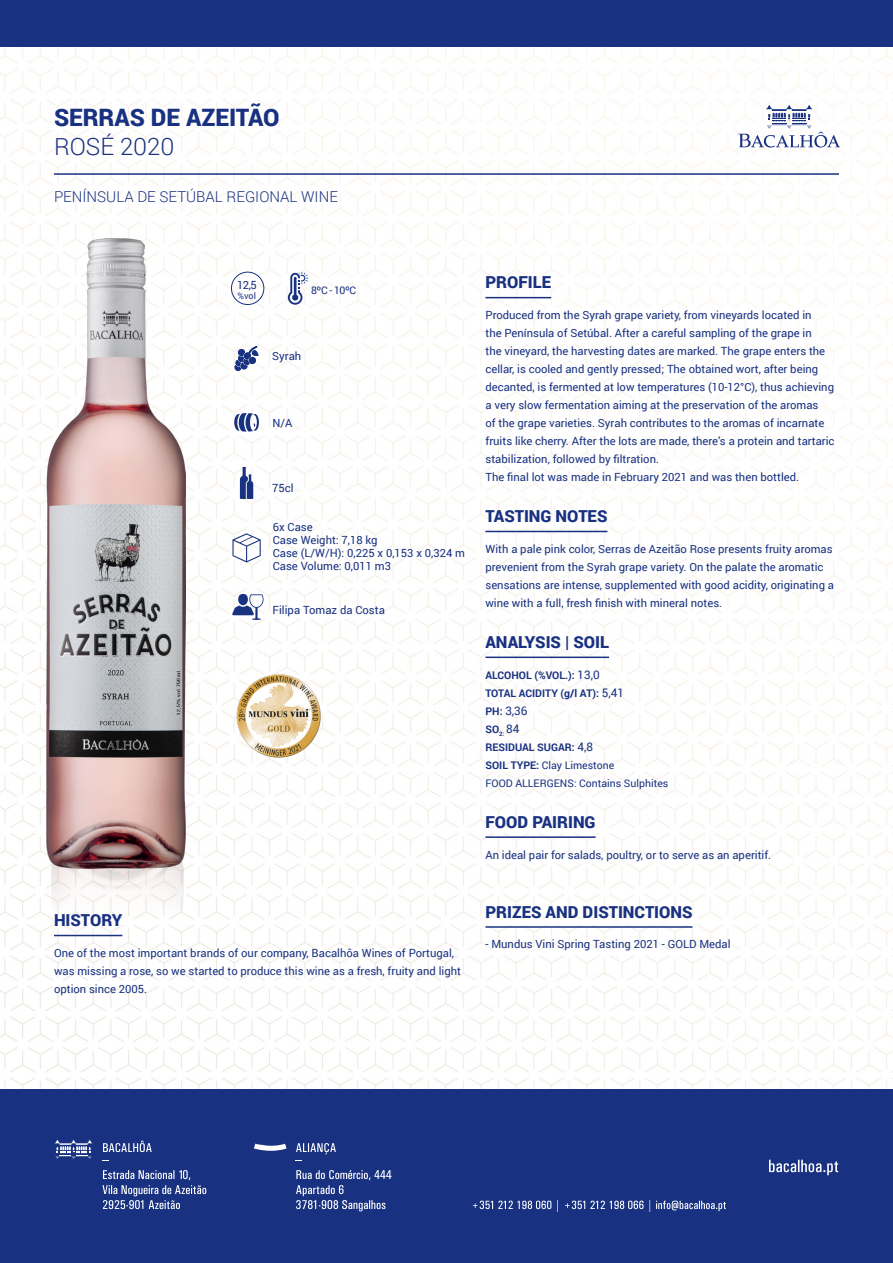
<style>
.page{position:relative;width:893px;height:1263px;background:#fff}
.page>*{position:absolute;margin:0;border:0;box-sizing:border-box;transform-origin:0 0}
.t1{font:900 24px "Roboto";color:#183181}
.t2{font:300 24px "Roboto";color:#183181}
.TITULOS_BLUE{font:900 16.5px "Roboto";color:#183181}
.t3{font:300 15px "Roboto";color:#183181}
.t4{font:11.85px "Roboto";color:#183181}
.t5{font:11.25px/18px "Roboto";color:#183181}
.t6{font:700 10.5px "Roboto";color:#183181}
.t7{font:10.5px/18px "Roboto";color:#183181}
.t8{font:9px "Roboto";color:#183181}
.s1{font-weight:400;font-size:11.85px}
.s2{font-weight:700;font-size:10.5px}
.s3{font-weight:700}
</style>
<div class="page">
<img style="left:0;top:47px;width:893px;height:1042px">
<div style="left:0;top:1089px;width:893px;height:174px;background:#183181"></div>
<div style="left:0;top:0;width:893px;height:47px;background:#183181"></div>
<svg style="left:473px;top:1200px;width:253px;height:12px"></svg>
<svg style="left:769px;top:1160px;width:69px;height:15px"></svg>
<svg style="left:55px;top:1140px;width:37px;height:19px"></svg>
<svg style="left:254px;top:1144px;width:33px;height:7px"></svg>
<svg style="left:296px;top:1170px;width:95px;height:41px"></svg>
<svg style="left:296px;top:1143px;width:40px;height:11px"></svg>
<svg style="left:102px;top:1170px;width:104px;height:39px"></svg>
<svg style="left:103px;top:1141px;width:49px;height:11px"></svg>
<svg style="left:232px;top:594px;width:32px;height:26px"></svg>
<hr style="left:54px;top:173px;width:785px;height:2px;background:#183181">
<svg style="left:738px;top:105px;width:102px;height:43px"></svg>
<hr style="left:485px;top:297px;width:66px;height:1px;background:#183181">
<hr style="left:485px;top:531px;width:122px;height:1px;background:#183181">
<hr style="left:485px;top:656px;width:124px;height:2px;background:#183181">
<hr style="left:485px;top:836px;width:111px;height:2px;background:#183181">
<hr style="left:485px;top:926px;width:207px;height:2px;background:#183181">
<svg style="left:232px;top:533px;width:29px;height:29px"></svg>
<svg style="left:234px;top:346px;width:25px;height:25px"></svg>
<svg style="left:234px;top:413px;width:25px;height:19px"></svg>
<svg style="left:240px;top:467px;width:13px;height:32px"></svg>
<div style="left:231px;top:272px;width:33px;height:33px;border:1px solid #183181;border-radius:50%"></div>
<svg style="left:288px;top:272px;width:20px;height:33px"></svg>
<img style="left:51px;top:869px;width:133px;height:213px">
<img style="left:235px;top:672px;width:86px;height:88px">
<img style="left:47px;top:238px;width:138px;height:631px">
<p class="t1" style="left:54px;top:101px;width:227px">SERRAS DE AZEITÃO</p>
<p class="t2" style="left:54px;top:130px;width:122px">ROSÉ 2020</p>
<p class="t3" style="left:54px;top:187px;width:285px">PENÍNSULA DE SETÚBAL REGIONAL WINE</p>
<p class="t5" style="left:237px;top:275px;width:21px">12,5</p>
<p class="t7" style="left:311px;top:281px;width:46px">8ºC - 10ºC</p>
<p class="t8" style="left:237px;top:290px;width:20px">%vol</p>
<p class="t5" style="left:272px;top:347px;width:31px">Syrah</p>
<p class="t5" style="left:273px;top:414px;width:21px">N/A</p>
<p class="t5" style="left:272px;top:479px;width:23px">75cl</p>
<p class="t5" style="left:273px;top:518px;width:41px">6x Case</p>
<p class="t5" style="left:273px;top:531px;width:106px">Case Weight: 7,18 kg</p>
<p class="t5" style="left:273px;top:543px;width:194px">Case (L/W/H): 0,225 x 0,153 x 0,324 m</p>
<p class="t5" style="left:273px;top:556px;width:120px">Case Volume: 0,011 m3</p>
<p class="t5" style="left:273px;top:600px;width:114px">Filipa Tomaz da Costa</p>
<p class="TITULOS_BLUE" style="left:54px;top:909px;width:70px">HISTORY</p>
<p class="t5" style="left:54px;top:943px;width:409px">One of the most important brands of our company, Bacalhôa Wines of Portugal, was missing a rose, so we started to produce this wine as a fresh, fruity and light option since 2005.</p>
<p class="TITULOS_BLUE" style="left:485px;top:271px;width:67px">PROFILE</p>
<p class="t5" style="left:485px;top:306px;width:351px">Produced from the Syrah grape variety, from vineyards located in<br>the Península of Setúbal. After a careful sampling of the grape in<br>the vineyard, the harvesting dates are marked. The grape enters the cellar, is cooled and gently pressed; The obtained wort, after being decanted, is fermented at low temperatures (10-12°C), thus achieving a very slow fermentation aiming at the preservation of the aromas<br>of the grape varieties. Syrah contributes to the aromas of incarnate fruits like cherry. After the lots are made, there’s a protein and tartaric stabilization, followed by filtration.<br>The final lot was made in February 2021 and was then bottled.</p>
<p class="TITULOS_BLUE" style="left:485px;top:505px;width:123px">TASTING NOTES</p>
<p class="t5" style="left:485px;top:539px;width:350px">With a pale pink color, Serras de Azeitão Rose presents fruity aromas prevenient from the Syrah grape variety. On the palate the aromatic sensations are intense, supplemented with good acidity, originating a wine with a full, fresh finish with mineral notes.</p>
<p class="TITULOS_BLUE" style="left:485px;top:630px;width:125px">ANALYSIS | SOIL</p>
<p class="t6" style="left:485px;top:668px;width:116px">ALCOHOL (%VOL.): <span class="s1">13,0</span></p>
<p class="t6" style="left:485px;top:686px;width:140px">TOTAL ACIDITY (g/l AT): <span class="s1">5,41</span></p>
<p class="t4" style="left:485px;top:702px;width:44px"><span class="s2">PH:</span> 3,36</p>
<p class="t6" style="left:485px;top:722px;width:35px">SO<sub>2:</sub> <span class="s1">84</span></p>
<p class="t6" style="left:485px;top:740px;width:109px">RESIDUAL SUGAR: <span class="s1">4,8</span></p>
<p class="t7" style="left:485px;top:756px;width:184px"><span class="s3">SOIL TYPE:</span> Clay Limestone<br>FOOD ALLERGENS: Contains Sulphites</p>
<p class="TITULOS_BLUE" style="left:485px;top:810px;width:112px">FOOD PAIRING</p>
<p class="t5" style="left:485px;top:845px;width:287px">An ideal pair for salads, poultry, or to serve as an aperitif.</p>
<p class="TITULOS_BLUE" style="left:485px;top:900px;width:209px">PRIZES AND DISTINCTIONS</p>
<p class="t5" style="left:485px;top:935px;width:247px">- Mundus Vini Spring Tasting 2021 - GOLD Medal</p>
</div>
